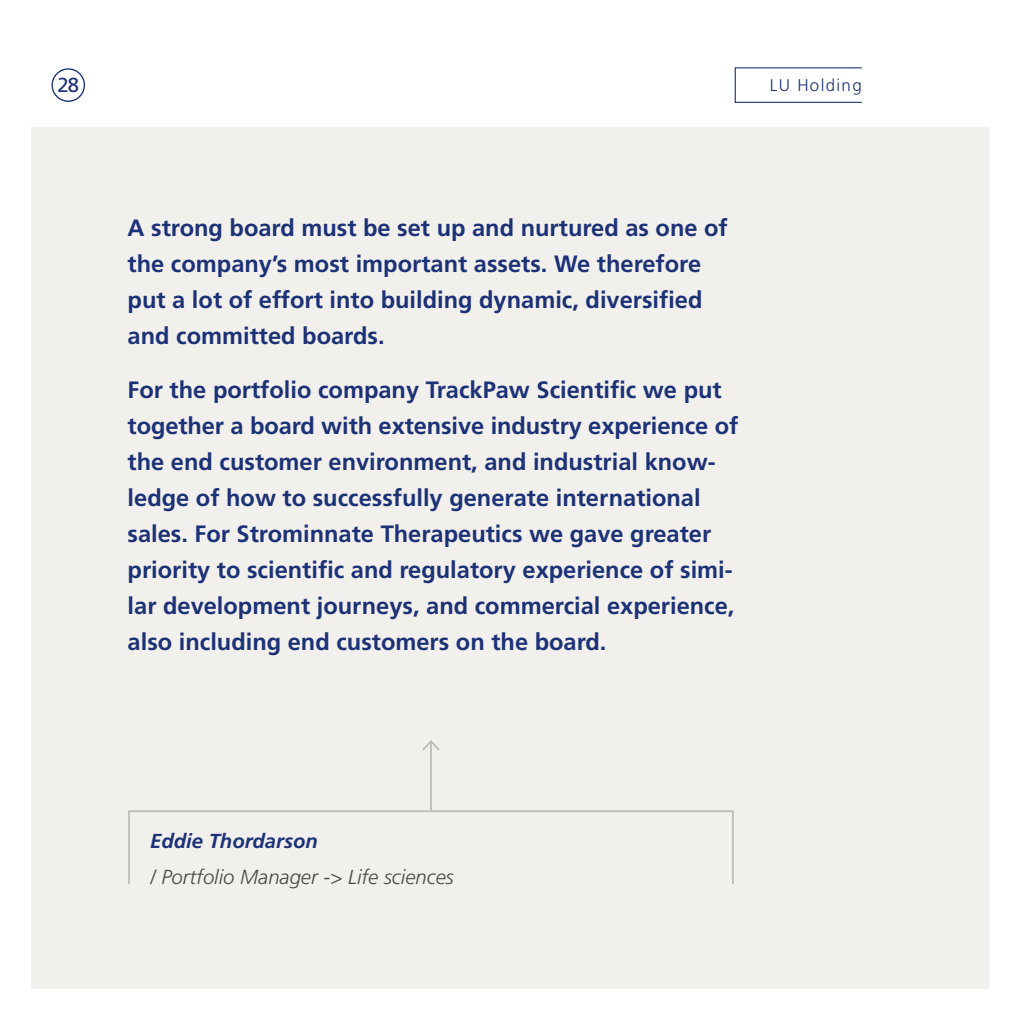
<style>
.page{position:relative;width:1021px;height:1021px;background:#fff}
.page>*{position:absolute;margin:0;border:0;box-sizing:border-box;transform-origin:0 0}
.t1{font:700 23.62px/36px "Frutiger LT Std";color:#1d3176}
.t2{font:italic 300 20.25px "Frutiger LT Std";color:#4a4941}
.t3{font:italic 700 20.25px "Frutiger LT Std";color:#1d3176}
.t4{font:20.25px "Frutiger LT Std";color:#1d3176}
.t5{font:300 16.88px "Frutiger LT Std";letter-spacing:.08em;color:#1d3176}
</style>
<div class="page">
<div style="left:32px;top:128px;width:957px;height:861px;background:#f1f0ec"></div>
<div style="left:128px;top:810px;width:605px;height:74px;border:2px solid #bebdb7"></div>
<hr style="left:430px;top:741px;width:2px;height:69px;background:#bebdb7">
<svg style="left:422px;top:740px;width:18px;height:10px"></svg>
<div style="left:51px;top:68px;width:34px;height:34px;border:1px solid #1d3176;border-radius:50%"></div>
<div style="left:734px;top:67px;width:128px;height:36px;border:1px solid #1d3176"></div>
<p class="t4" style="left:58px;top:73px;width:23px">28</p>
<p class="t5" style="left:769px;top:76px;width:93px">LU Holding</p>
<p class="t1" style="left:128px;top:209px;width:601px">A strong board must be set up and nurtured as one of the company’s most important assets. We therefore put a lot of effort into building dynamic, diversified and committed boards.</p>
<p class="t1" style="left:128px;top:371px;width:612px">For the portfolio company TrackPaw Scientific we put together a board with extensive industry experience of the end customer environment, and industrial know&shy;ledge of how to successfully generate international sales. For Strominnate Therapeutics we gave greater priority to scientific and regulatory experience of simi&shy;lar development journeys, and commercial experience, also including end customers on the board.</p>
<p class="t3" style="left:150px;top:829px;width:169px">Eddie Thordarson</p>
<p class="t2" style="left:150px;top:865px;width:305px">/ Portfolio Manager -&gt; Life sciences</p>
</div>
